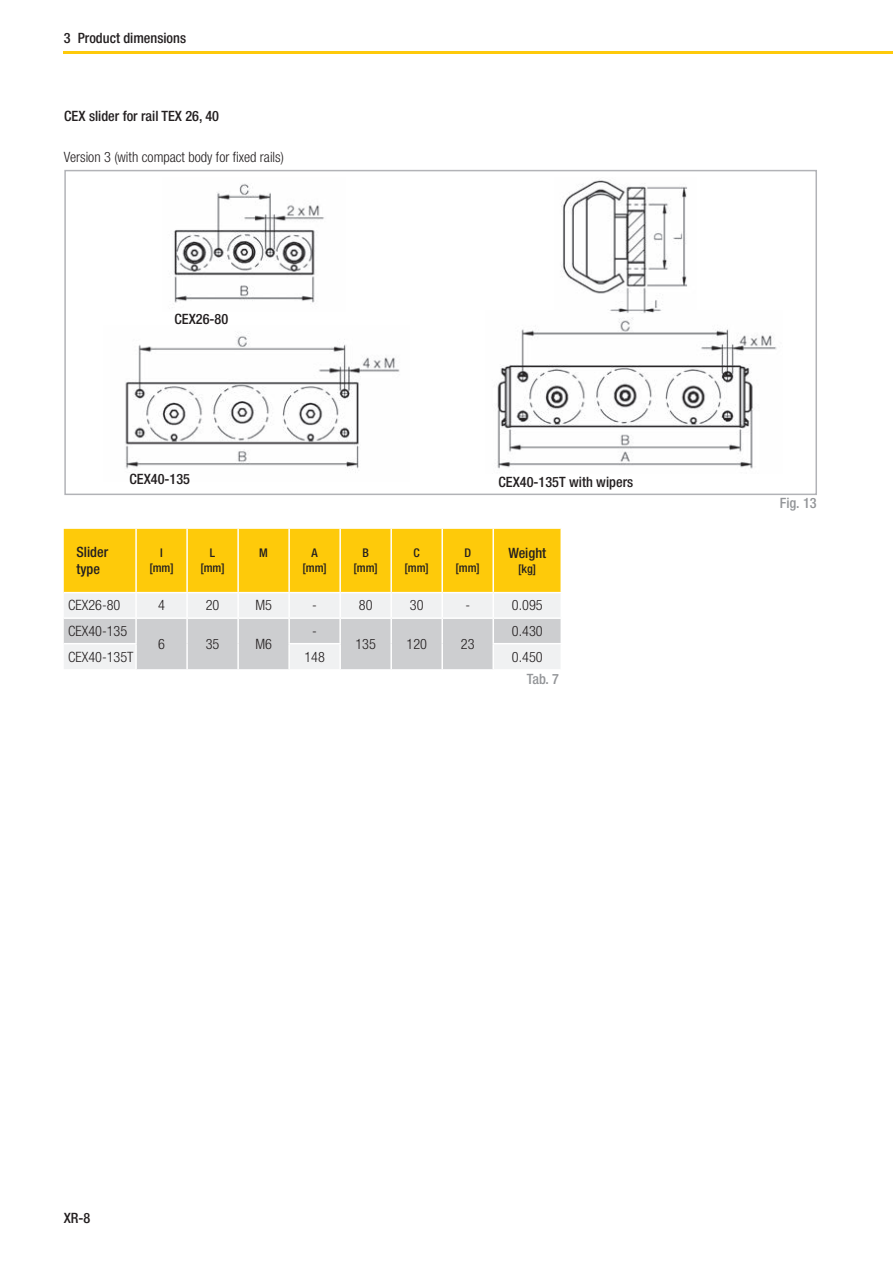
<style>
.page{position:relative;width:893px;height:1263px;background:#fff}
.page>*{position:absolute;margin:0;border:0;box-sizing:border-box;transform-origin:0 0}
.t1{font:300 condensed 14.25px "Helvetica Neue LT Std";color:#231f20}
.t2{font:500 condensed 14.25px/17.1px "Helvetica Neue LT Std";color:#231f20}
.t3{font:500 condensed 14.25px "Helvetica Neue LT Std";color:#939598}
.t4{font:500 condensed 12px/14.4px "Helvetica Neue LT Std";color:#231f20;text-align:center}
</style>
<div class="page">
<hr style="left:64px;top:51px;width:829px;height:3px;background:#feca0a">
<svg style="left:64px;top:529px;width:497px;height:140px"></svg>
<div style="left:64px;top:170px;width:753px;height:325px;border:2px solid #b2b3b7"></div>
<img style="left:125px;top:332px;width:275px;height:141px">
<img style="left:497px;top:318px;width:280px;height:151px">
<img style="left:173px;top:183px;width:151px;height:120px">
<img style="left:560px;top:179px;width:127px;height:134px">
<p class="t2" style="left:64px;top:29px;width:124px">3 Product dimensions</p>
<p class="t2" style="left:64px;top:107px;width:156px">CEX slider for rail TEX 26, 40</p>
<p class="t1" style="left:64px;top:149px;width:222px">Version 3 (with compact body for fixed rails)</p>
<p class="t2" style="left:174px;top:310px;width:55px">CEX26-80</p>
<p class="t2" style="left:130px;top:470px;width:62px">CEX40-135</p>
<p class="t2" style="left:498px;top:473px;width:136px">CEX40-135T with wipers</p>
<p class="t2" style="left:77px;top:543px;width:33px">Slider type</p>
<p class="t4" style="left:149px;top:546px;width:26px">I [mm]</p>
<p class="t4" style="left:200px;top:546px;width:26px">L [mm]</p>
<p class="t4" style="left:259px;top:546px;width:10px">M</p>
<p class="t4" style="left:302px;top:546px;width:26px">A [mm]</p>
<p class="t4" style="left:353px;top:546px;width:26px">B [mm]</p>
<p class="t4" style="left:404px;top:546px;width:26px">C [mm]</p>
<p class="t4" style="left:456px;top:546px;width:26px">D [mm]</p>
<p class="t2" style="left:508px;top:544px;width:39px">Weight</p>
<p class="t4" style="left:518px;top:561px;width:20px">[kg]</p>
<p class="t1" style="left:68px;top:597px;width:54px">CEX26-80</p>
<p class="t1" style="left:158px;top:597px;width:8px">4</p>
<p class="t1" style="left:206px;top:597px;width:15px">20</p>
<p class="t1" style="left:255px;top:597px;width:18px">M5</p>
<p class="t1" style="left:312px;top:597px;width:6px">-</p>
<p class="t1" style="left:359px;top:597px;width:15px">80</p>
<p class="t1" style="left:410px;top:597px;width:15px">30</p>
<p class="t1" style="left:465px;top:597px;width:6px">-</p>
<p class="t1" style="left:512px;top:597px;width:32px">0.095</p>
<p class="t1" style="left:68px;top:623px;width:61px">CEX40-135</p>
<p class="t1" style="left:158px;top:636px;width:8px">6</p>
<p class="t1" style="left:206px;top:636px;width:15px">35</p>
<p class="t1" style="left:255px;top:636px;width:18px">M6</p>
<p class="t1" style="left:512px;top:623px;width:32px">0.430</p>
<p class="t1" style="left:312px;top:623px;width:6px">-</p>
<p class="t1" style="left:355px;top:636px;width:22px">135</p>
<p class="t1" style="left:406px;top:636px;width:22px">120</p>
<p class="t1" style="left:461px;top:636px;width:15px">23</p>
<p class="t1" style="left:68px;top:649px;width:67px">CEX40-135T</p>
<p class="t1" style="left:304px;top:649px;width:22px">148</p>
<p class="t1" style="left:512px;top:649px;width:32px">0.450</p>
<p class="t3" style="left:527px;top:670px;width:34px">Tab. 7</p>
<p class="t3" style="left:780px;top:494px;width:38px">Fig. 13</p>
<p class="t2" style="left:64px;top:1210px;width:28px">XR-8</p>
</div>
